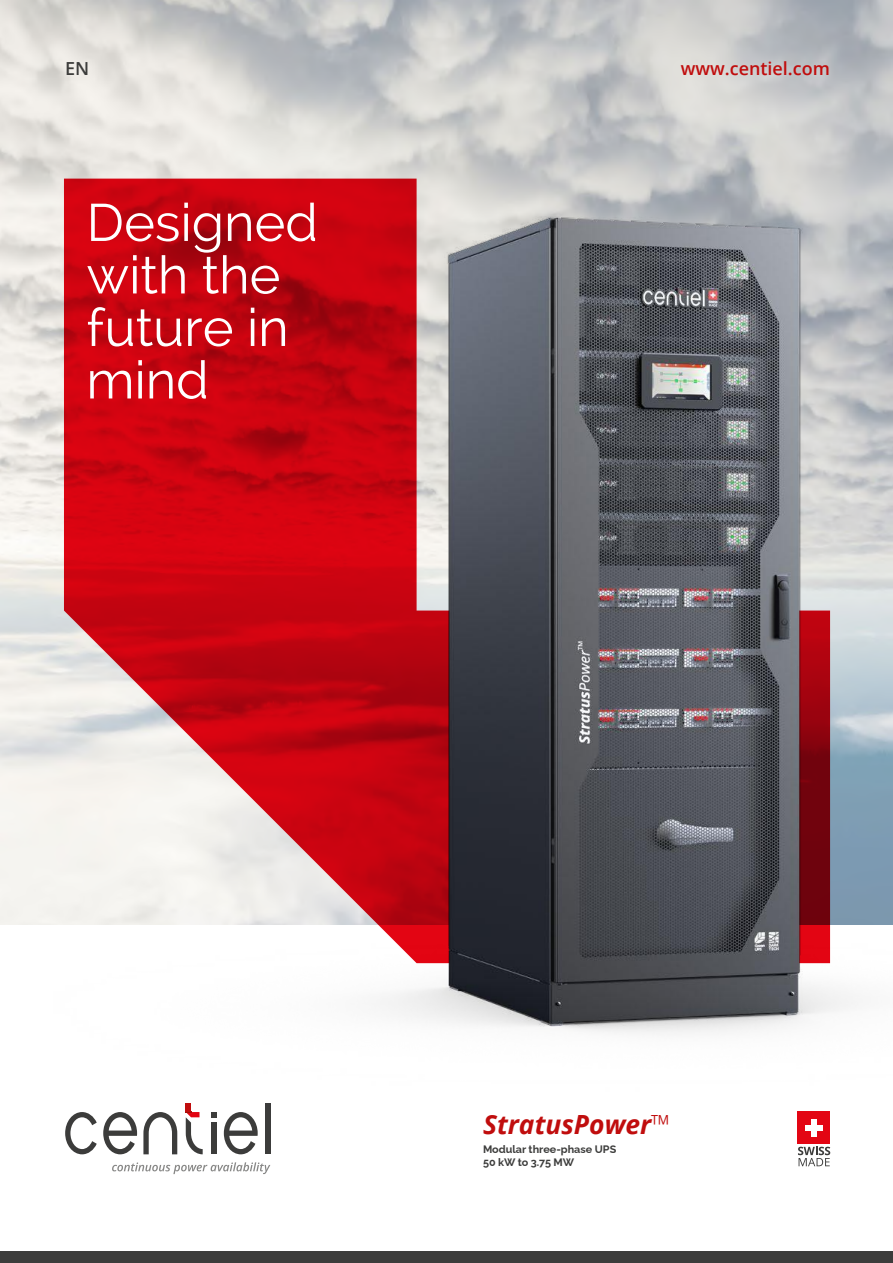
<style>
.page{position:relative;width:893px;height:1263px;background:#fff}
.page>*{position:absolute;margin:0;border:0;box-sizing:border-box;transform-origin:0 0}
.t1{font:52.5px/52.5px "Raleway";color:#fff}
.t2{font:italic 700 26.4px "Open Sans";color:#c00d0d}
.t3{font:600 18px "Open Sans";color:#c00d0d}
.t4{font:600 18px "Open Sans";color:#3c3c3b}
.t5{font:700 10.8px/12.9px "Raleway";color:#3c3c3b}
.s1{font-weight:300;font-style:normal}
</style>
<div class="page">
<div style="left:0;top:1251px;width:893px;height:12px;background:#3c3c3b"></div>
<img style="left:0;top:73px;width:893px;height:1082px">
<div style="left:798px;top:1111px;width:32px;height:33px;background:#e30513"></div>
<div style="left:805px;top:1125px;width:18px;height:5px;background:#fff"></div>
<div style="left:811px;top:1119px;width:6px;height:17px;background:#fff"></div>
<svg style="left:798px;top:1147px;width:32px;height:19px"></svg>
<svg style="left:143px;top:1112px;width:34px;height:42px"></svg>
<svg style="left:103px;top:1112px;width:34px;height:42px"></svg>
<svg style="left:224px;top:1112px;width:34px;height:42px"></svg>
<svg style="left:65px;top:1112px;width:32px;height:42px"></svg>
<div style="left:265px;top:1103px;width:5px;height:51px;background:#3c3c3b"></div>
<div style="left:211px;top:1122px;width:5px;height:32px;background:#3c3c3b"></div>
<svg style="left:211px;top:1112px;width:5px;height:5px"></svg>
<div style="left:186px;top:1103px;width:5px;height:9px;background:#c00d0d"></div>
<svg style="left:186px;top:1111px;width:17px;height:43px"></svg>
<svg style="left:112px;top:1162px;width:158px;height:12px"></svg>
<h3 class="t4" style="left:65px;top:56px;width:26px">EN</h3>
<h3 class="t3" style="left:681px;top:56px;width:151px">www.centiel.com</h3>
<h1 class="t1" style="left:86px;top:196px;width:233px">Designed with the future in mind</h1>
<h2 class="t2" style="left:483px;top:1105px;width:189px">StratusPower<span class="s1">™</span></h2>
<p class="t5" style="left:483px;top:1141px;width:135px">Modular three-phase UPS<br>50 kW to 3.75 MW</p>
</div>
